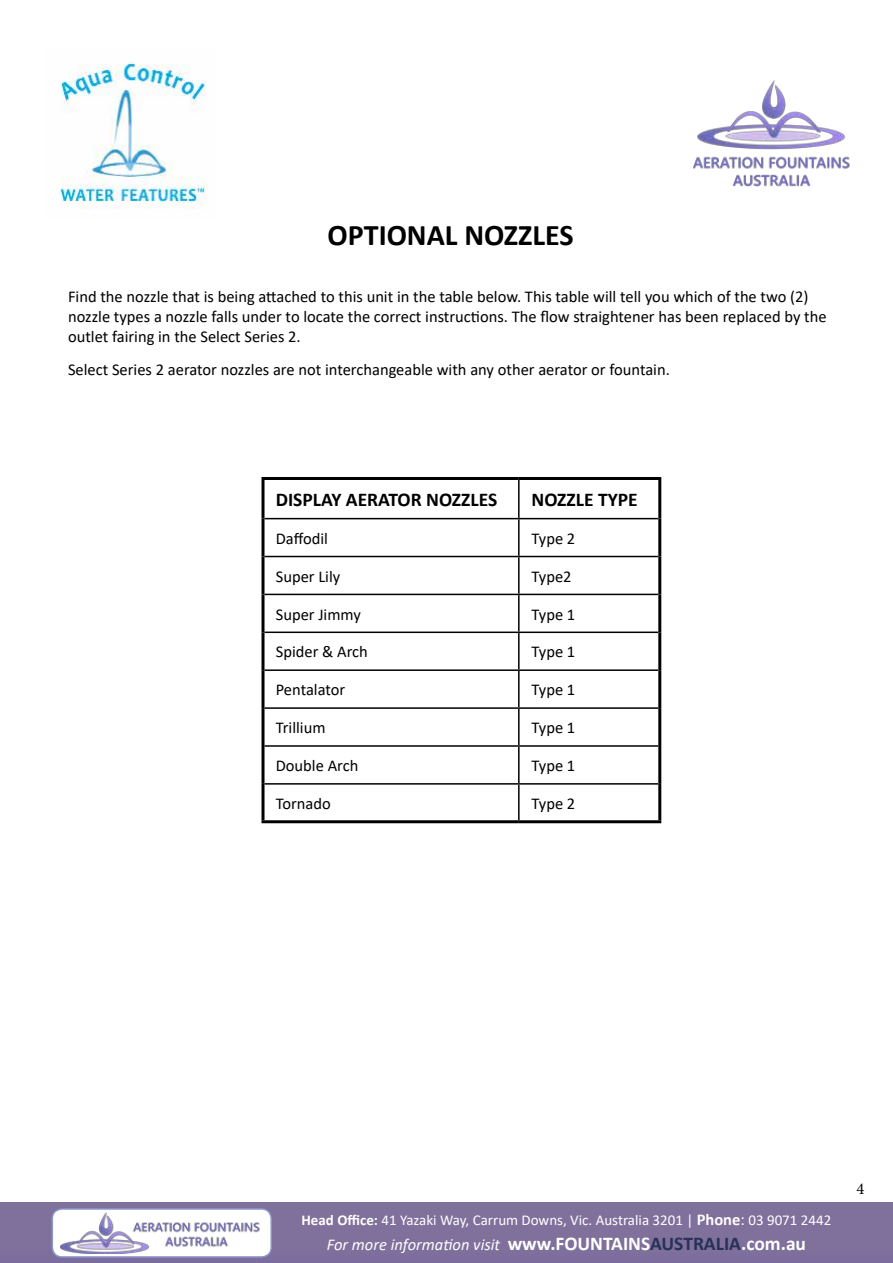
<style>
.page{position:relative;width:893px;height:1263px;background:#fff}
.page>*{position:absolute;margin:0;border:0;box-sizing:border-box;transform-origin:0 0}
.t1{font:700 30px "Calibri";color:#000}
.t2{font:700 19.5px "Calibri";color:#000}
.t3{font:16.5px/19.8px "Calibri";color:#000}
.t4{font:italic 16.5px "Calibri";color:#fff}
.t5{font:16.5px "Minion Pro";color:#000}
.t6{font:15px "Calibri";color:#fff}
.s1{font-weight:700}
.s2{font-weight:700;font-size:16.5px}
.s3{font-size:16.5px}
.s4{font-weight:700;font-style:normal;font-size:19.5px}
.s5{font-weight:700;font-style:normal;font-size:19.5px;color:#263258}
</style>
<div class="page">
<img style="left:60px;top:62px;width:146px;height:147px">
<div style="left:0;top:1203px;width:893px;height:60px;background:#80709c"></div>
<div style="left:52px;top:1209px;width:219px;height:48px;background:#fff;border-radius:10px"></div>
<img style="left:61px;top:1212px;width:199px;height:41px">
<div style="left:52px;top:1208px;width:220px;height:50px;border:2px solid #8a95ca;border-radius:10px"></div>
<hr style="left:518px;top:480px;width:2px;height:38px;background:#000">
<hr style="left:264px;top:518px;width:255px;height:1px;background:#000">
<hr style="left:519px;top:518px;width:139px;height:1px;background:#000">
<hr style="left:518px;top:519px;width:2px;height:37px;background:#000">
<hr style="left:264px;top:556px;width:255px;height:1px;background:#000">
<hr style="left:519px;top:556px;width:139px;height:1px;background:#000">
<hr style="left:518px;top:557px;width:2px;height:37px;background:#000">
<hr style="left:264px;top:594px;width:255px;height:1px;background:#000">
<hr style="left:519px;top:594px;width:139px;height:1px;background:#000">
<hr style="left:518px;top:595px;width:2px;height:36px;background:#000">
<hr style="left:264px;top:631px;width:255px;height:2px;background:#000">
<hr style="left:519px;top:631px;width:139px;height:2px;background:#000">
<hr style="left:518px;top:633px;width:2px;height:36px;background:#000">
<hr style="left:264px;top:669px;width:255px;height:2px;background:#000">
<hr style="left:519px;top:669px;width:139px;height:2px;background:#000">
<hr style="left:518px;top:671px;width:2px;height:36px;background:#000">
<hr style="left:264px;top:707px;width:255px;height:2px;background:#000">
<hr style="left:519px;top:707px;width:139px;height:2px;background:#000">
<hr style="left:518px;top:709px;width:2px;height:36px;background:#000">
<hr style="left:264px;top:745px;width:255px;height:2px;background:#000">
<hr style="left:519px;top:745px;width:139px;height:2px;background:#000">
<hr style="left:518px;top:747px;width:2px;height:36px;background:#000">
<hr style="left:264px;top:783px;width:255px;height:2px;background:#000">
<hr style="left:519px;top:783px;width:139px;height:2px;background:#000">
<hr style="left:518px;top:785px;width:2px;height:35px;background:#000">
<hr style="left:261px;top:477px;width:258px;height:3px;background:#000">
<hr style="left:261px;top:480px;width:3px;height:39px;background:#000">
<hr style="left:519px;top:477px;width:142px;height:3px;background:#000">
<hr style="left:658px;top:480px;width:3px;height:39px;background:#000">
<hr style="left:261px;top:519px;width:3px;height:37px;background:#000">
<hr style="left:658px;top:519px;width:3px;height:37px;background:#000">
<hr style="left:261px;top:556px;width:3px;height:38px;background:#000">
<hr style="left:658px;top:556px;width:3px;height:38px;background:#000">
<hr style="left:261px;top:594px;width:3px;height:38px;background:#000">
<hr style="left:658px;top:594px;width:3px;height:38px;background:#000">
<hr style="left:261px;top:632px;width:3px;height:38px;background:#000">
<hr style="left:658px;top:632px;width:3px;height:38px;background:#000">
<hr style="left:261px;top:670px;width:3px;height:38px;background:#000">
<hr style="left:658px;top:670px;width:3px;height:38px;background:#000">
<hr style="left:261px;top:708px;width:3px;height:38px;background:#000">
<hr style="left:658px;top:708px;width:3px;height:38px;background:#000">
<hr style="left:261px;top:746px;width:3px;height:38px;background:#000">
<hr style="left:658px;top:746px;width:3px;height:38px;background:#000">
<hr style="left:261px;top:784px;width:3px;height:36px;background:#000">
<hr style="left:658px;top:784px;width:3px;height:36px;background:#000">
<hr style="left:261px;top:820px;width:258px;height:3px;background:#000">
<hr style="left:519px;top:820px;width:142px;height:3px;background:#000">
<img style="left:693px;top:80px;width:157px;height:107px">
<h1 class="t1" style="left:328px;top:213px;width:248px">OPTIONAL NOZZLES</h1>
<p class="t3" style="left:68px;top:287px;width:760px">Find the nozzle that is being attached to this unit in the table below. This table will tell you which of the two (2) nozzle types a nozzle falls under to locate the correct instructions. The flow straightener has been replaced by the outlet fairing in the Select Series 2.</p>
<p class="t3" style="left:68px;top:359px;width:603px">Select Series 2 aerator nozzles are not interchangeable with any other aerator or fountain.</p>
<p class="t2" style="left:276px;top:486px;width:223px">DISPLAY AERATOR NOZZLES</p>
<p class="t2" style="left:532px;top:486px;width:108px">NOZZLE TYPE</p>
<p class="t3" style="left:276px;top:528px;width:54px">Daffodil</p>
<p class="t3" style="left:532px;top:528px;width:45px">Type 2</p>
<p class="t3" style="left:276px;top:566px;width:66px">Super Lily</p>
<p class="t3" style="left:532px;top:566px;width:42px">Type2</p>
<p class="t3" style="left:276px;top:604px;width:87px">Super Jimmy</p>
<p class="t3" style="left:532px;top:604px;width:45px">Type 1</p>
<p class="t3" style="left:276px;top:642px;width:94px">Spider &amp; Arch</p>
<p class="t3" style="left:532px;top:642px;width:45px">Type 1</p>
<p class="t3" style="left:276px;top:679px;width:71px">Pentalator</p>
<p class="t3" style="left:532px;top:679px;width:45px">Type 1</p>
<p class="t3" style="left:276px;top:717px;width:51px">Trillium</p>
<p class="t3" style="left:532px;top:717px;width:45px">Type 1</p>
<p class="t3" style="left:276px;top:755px;width:84px">Double Arch</p>
<p class="t3" style="left:532px;top:755px;width:45px">Type 1</p>
<p class="t3" style="left:276px;top:793px;width:56px">Tornado</p>
<p class="t3" style="left:532px;top:793px;width:45px">Type 2</p>
<p class="t6" style="left:301px;top:1209px;width:531px"><span class="s1">Head Office:</span> 41 Yazaki Way, Carrum Downs, Vic. Australia 3201 | <span class="s2">Phone</span><span class="s3">:</span> 03 9071 2442</p>
<p class="t4" style="left:327px;top:1233px;width:481px">For more information visit <span class="s4">www.FOUNTAINS</span><span class="s5">AUSTRALIA</span><span class="s4">.com.au</span></p>
<p class="t5" style="left:856px;top:1177px;width:9px">4</p>
</div>
